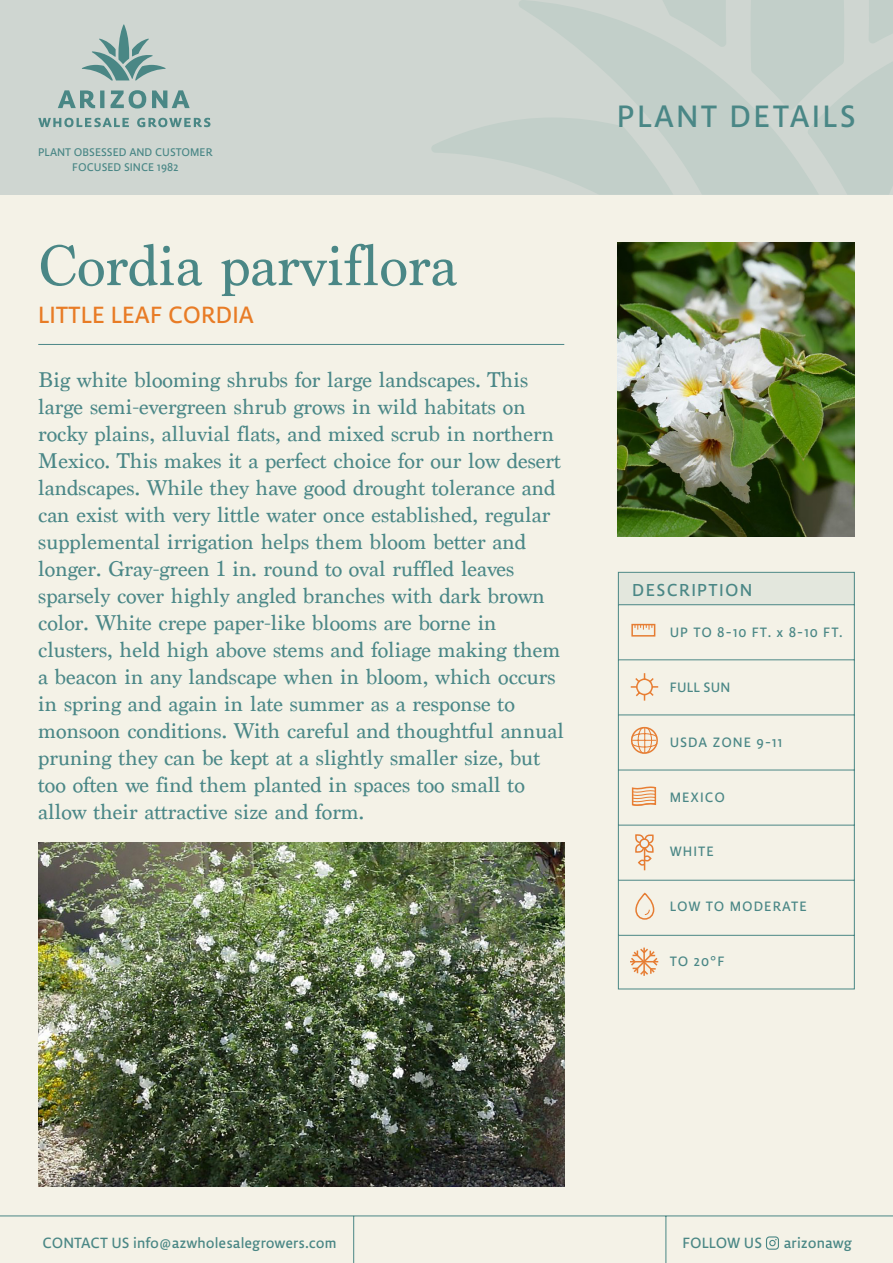
<style>
.page{position:relative;width:893px;height:1263px;background:#f4f2e7}
.page>*{position:absolute;margin:0;border:0;box-sizing:border-box;transform-origin:0 0}
.Títulos{font:60px "Marion";color:#4a8786}
.t1{font:37.5px "Lemon Sans";letter-spacing:.06em;color:#4a8786}
.t2{font:28.5px "Lemon Sans";color:#e87c26}
.párrafo{font:22.5px/27px "Marion";color:#4a8787}
.t3{font:21px "Lemon Sans";letter-spacing:.06em;color:#4a8786}
.t4{font:18px "Lemon Sans";color:#4a8785}
.Ficha{font:16.5px "Lemon Sans";letter-spacing:.06em;color:#4a8786}
.t5{font:13.5px/15px "Lemon Sans";color:#4a8786;text-align:center}
</style>
<div class="page">
<div style="left:0;top:0;width:893px;height:195px;background:#cfd6d1"></div>
<svg style="left:432px;top:120px;width:86px;height:44px"></svg>
<svg style="left:819px;top:0;width:74px;height:194px"></svg>
<svg style="left:518px;top:0;width:301px;height:194px;fill:#c2cfc9"></svg>
<svg style="left:38px;top:24px;width:172px;height:103px"></svg>
<hr style="left:0;top:1215px;width:893px;height:1px;background:#4a8785">
<hr style="left:353px;top:1216px;width:1px;height:47px;background:#4a8785">
<hr style="left:665px;top:1216px;width:1px;height:47px;background:#4a8785">
<svg style="left:766px;top:1236px;width:13px;height:14px"></svg>
<svg style="left:618px;top:572px;width:237px;height:418px"></svg>
<div style="left:631px;top:624px;width:24px;height:13px;border:2px solid #e67d33"></div>
<svg style="left:635px;top:625px;width:17px;height:5px"></svg>
<svg style="left:631px;top:727px;width:27px;height:27px"></svg>
<svg style="left:635px;top:893px;width:20px;height:27px"></svg>
<svg style="left:634px;top:832px;width:21px;height:38px"></svg>
<svg style="left:629px;top:947px;width:30px;height:29px"></svg>
<svg style="left:631px;top:786px;width:26px;height:20px"></svg>
<svg style="left:629px;top:672px;width:31px;height:30px"></svg>
<hr style="left:38px;top:344px;width:526px;height:1px;background:#4a8787">
<img style="left:617px;top:243px;width:238px;height:293px">
<img style="left:38px;top:842px;width:526px;height:345px">
<p class="t5" style="left:38px;top:144px;width:176px">PLANT OBSESSED AND CUSTOMER<br>FOCUSED SINCE 1982</p>
<p class="Títulos" style="left:38px;top:230px;width:421px">Cordia parviflora</p>
<p class="t2" style="left:38px;top:298px;width:217px">LITTLE LEAF CORDIA</p>
<p class="párrafo" style="left:38px;top:366px;width:527px">Big white blooming shrubs for large landscapes. This large semi-evergreen shrub grows in wild habitats on rocky plains, alluvial flats, and mixed scrub in northern Mexico. This makes it a perfect choice for our low desert landscapes. While they have good drought tolerance and can exist with very little water once established, regular supplemental irrigation helps them bloom better and longer. Gray-green 1 in. round to oval ruffled leaves sparsely cover highly angled branches with dark brown color. White crepe paper-like blooms are borne in clusters, held high above stems and foliage making them a beacon in any landscape when in bloom, which occurs in spring and again in late summer as a response to monsoon conditions. With careful and thoughtful annual pruning they can be kept at a slightly smaller size, but too often we find them planted in spaces too small to allow their attractive size and form.</p>
<h2 class="t1" style="left:617px;top:95px;width:240px">PLANT DETAILS</h2>
<p class="t3" style="left:632px;top:578px;width:122px">DESCRIPTION</p>
<p class="Ficha" style="left:670px;top:623px;width:174px">UP TO 8-10 FT. x 8-10 FT.</p>
<p class="Ficha" style="left:670px;top:678px;width:62px">FULL SUN</p>
<p class="Ficha" style="left:670px;top:733px;width:114px">USDA ZONE 9-11</p>
<p class="Ficha" style="left:670px;top:787px;width:57px">MEXICO</p>
<p class="Ficha" style="left:670px;top:842px;width:46px">WHITE</p>
<p class="Ficha" style="left:670px;top:897px;width:139px">LOW TO MODERATE</p>
<p class="Ficha" style="left:670px;top:952px;width:56px">TO 20°F</p>
<p class="t4" style="left:43px;top:1232px;width:296px">CONTACT US info@azwholesalegrowers.com</p>
<p class="t4" style="left:682px;top:1232px;width:171px">FOLLOW US arizonawg</p>
</div>
